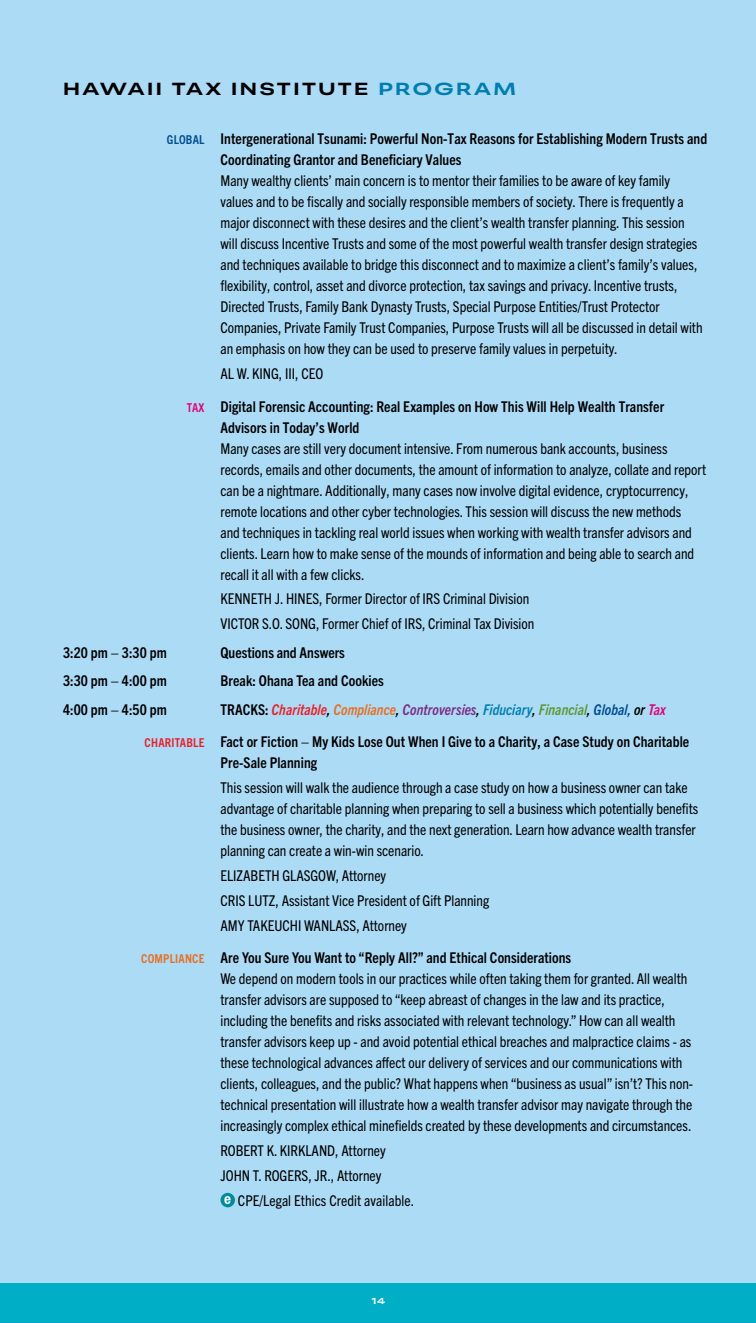
<style>
.page{position:relative;width:756px;height:1323px;background:#acdbf6}
.page>*{position:absolute;margin:0;border:0;box-sizing:border-box;transform-origin:0 0}
.t1{font:17.5px "Peridot PE Variable";letter-spacing:.14em;color:#000}
.t2{font:condensed 14.88px/21px "Trade Gothic Next LT Pro";color:#000}
.t3{font:700 condensed 14.88px/32.6px "Trade Gothic Next LT Pro";letter-spacing:.005em;color:#000}
.t4{font:8.75px "Peridot PE Variable";color:#fff}
.s1{color:#007db1}
.s2{font-size:12.25px;color:#004b91}
.s3{font-weight:400}
.s4{font-size:12.25px;color:#e20177}
.s5{font-style:italic;color:#ed1d24}
.s6{font-style:italic}
.s7{font-style:italic;color:#e86d1f}
.s8{font-style:italic;color:#7c2b83}
.s9{font-style:italic;color:#007db1}
.s10{font-style:italic;color:#5e9732}
.s11{font-style:italic;color:#004b91}
.s12{font-style:italic;color:#e20177}
.s13{font-size:12.25px;color:#ed1d24}
.s14{font-weight:700;font-size:12.25px;color:#e86d1f}
.s15{font-weight:700}
</style>
<div class="page">
<div style="left:0;top:1283px;width:756px;height:40px;background:#00aec5"></div>
<div style="left:221px;top:1193px;width:14px;height:14px;background:#008c99;border-radius:50%"></div>
<svg style="left:224px;top:1196px;width:7px;height:8px"></svg>
<p class="t1" style="left:63px;top:75px;width:454px">HAWAII TAX INSTITUTE <span class="s1">PROGRAM</span></p>
<p class="t3" style="left:221px;top:127px;width:488px;line-height:21px;text-indent:-54px"><span class="s2">GLOBAL</span> Intergenerational Tsunami: Powerful Non-Tax Reasons for Establishing Modern Trusts and<br>Coordinating Grantor and Beneficiary Values</p>
<p class="t2" style="left:221px;top:169px;width:484px">Many wealthy clients’ main concern is to mentor their families to be aware of key family values and to be fiscally and socially responsible members of society. There is frequently a major disconnect with these desires and the client’s wealth transfer planning. This session will discuss Incentive Trusts and some of the most powerful wealth transfer design strategies and techniques available to bridge this disconnect and to maximize a client’s family’s values, flexibility, control, asset and divorce protection, tax savings and privacy. Incentive trusts, Directed Trusts, Family Bank Dynasty Trusts, Special Purpose Entities/Trust Protector Companies, Private Family Trust Companies, Purpose Trusts will all be discussed in detail with an emphasis on how they can be used to preserve family values in perpetuity.</p>
<p class="t3" style="left:187px;top:356px;width:479px;text-indent:34px"><span class="s3">AL W. KING, III, CEO<br></span><span class="s4">TAX</span> Digital Forensic Accounting: Real Examples on How This Will Help Wealth Transfer</p>
<p class="t3" style="left:221px;top:410px;width:141px">Advisors in Today’s World</p>
<p class="t2" style="left:221px;top:437px;width:487px">Many cases are still very document intensive. From numerous bank accounts, business records, emails and other documents, the amount of information to analyze, collate and report can be a nightmare. Additionally, many cases now involve digital evidence, cryptocurrency, remote locations and other cyber technologies. This session will discuss the new methods<br>and techniques in tackling real world issues when working with wealth transfer advisors and clients. Learn how to make sense of the mounds of information and being able to search and recall it all with a few clicks.</p>
<p class="t2" style="left:221px;top:586px;width:315px;line-height:24.8px">KENNETH J. HINES, Former Director of IRS Criminal Division<br>VICTOR S.O. SONG, Former Chief of IRS, Criminal Tax Division</p>
<p class="t3" style="left:63px;top:635px;width:105px">3:20 pm – 3:30 pm</p>
<p class="t3" style="left:221px;top:635px;width:126px">Questions and Answers</p>
<p class="t3" style="left:63px;top:664px;width:105px">3:30 pm – 4:00 pm</p>
<p class="t3" style="left:221px;top:664px;width:165px">Break: Ohana Tea and Cookies</p>
<p class="t3" style="left:63px;top:692px;width:105px">4:00 pm – 4:50 pm</p>
<p class="t3" style="left:145px;top:692px;width:546px;text-indent:76px">TRACKS: <span class="s5">Charitable</span><span class="s6">,</span> <span class="s7">Compliance</span><span class="s6">,</span> <span class="s8">Controversies</span><span class="s6">,</span> <span class="s9">Fiduciary</span><span class="s6">,</span> <span class="s10">Financial</span><span class="s6">,</span> <span class="s11">Global,</span> <span class="s6">or</span> <span class="s12">Tax<br></span><span class="s13">CHARITABLE</span> Fact or Fiction – My Kids Lose Out When I Give to a Charity, a Case Study on Charitable</p>
<p class="t3" style="left:221px;top:746px;width:98px">Pre-Sale Planning</p>
<p class="t2" style="left:221px;top:776px;width:479px">This session will walk the audience through a case study on how a business owner can take advantage of charitable planning when preparing to sell a business which potentially benefits the business owner, the charity, and the next generation. Learn how advance wealth transfer planning can create a win-win scenario.</p>
<p class="t2" style="left:221px;top:862px;width:270px;line-height:24.8px">ELIZABETH GLASGOW, Attorney<br>CRIS LUTZ, Assistant Vice President of Gift Planning<br>AMY TAKEUCHI WANLASS, Attorney</p>
<p class="t2" style="left:221px;top:946px;width:474px;text-indent:-79px"><span class="s14">COMPLIANCE</span> <span class="s15">Are You Sure You Want to “Reply All?” and Ethical Considerations<br></span>We depend on modern tools in our practices while often taking them for granted. All wealth transfer advisors are supposed to “keep abreast of changes in the law and its practice, including the benefits and risks associated with relevant technology.” How can all wealth transfer advisors keep up - and avoid potential ethical breaches and malpractice claims - as these technological advances affect our delivery of services and our communications with clients, colleagues, and the public? What happens when “business as usual” isn’t? This non&shy;technical presentation will illustrate how a wealth transfer advisor may navigate through the increasingly complex ethical minefields created by these developments and circumstances.</p>
<p class="t2" style="left:221px;top:1139px;width:167px">ROBERT K. KIRKLAND, Attorney</p>
<p class="t2" style="left:221px;top:1164px;width:162px">JOHN T. ROGERS, JR., Attorney</p>
<p class="t2" style="left:238px;top:1189px;width:178px">CPE/Legal Ethics Credit available.</p>
<p class="t4" style="left:372px;top:1294px;width:15px">14</p>
</div>
